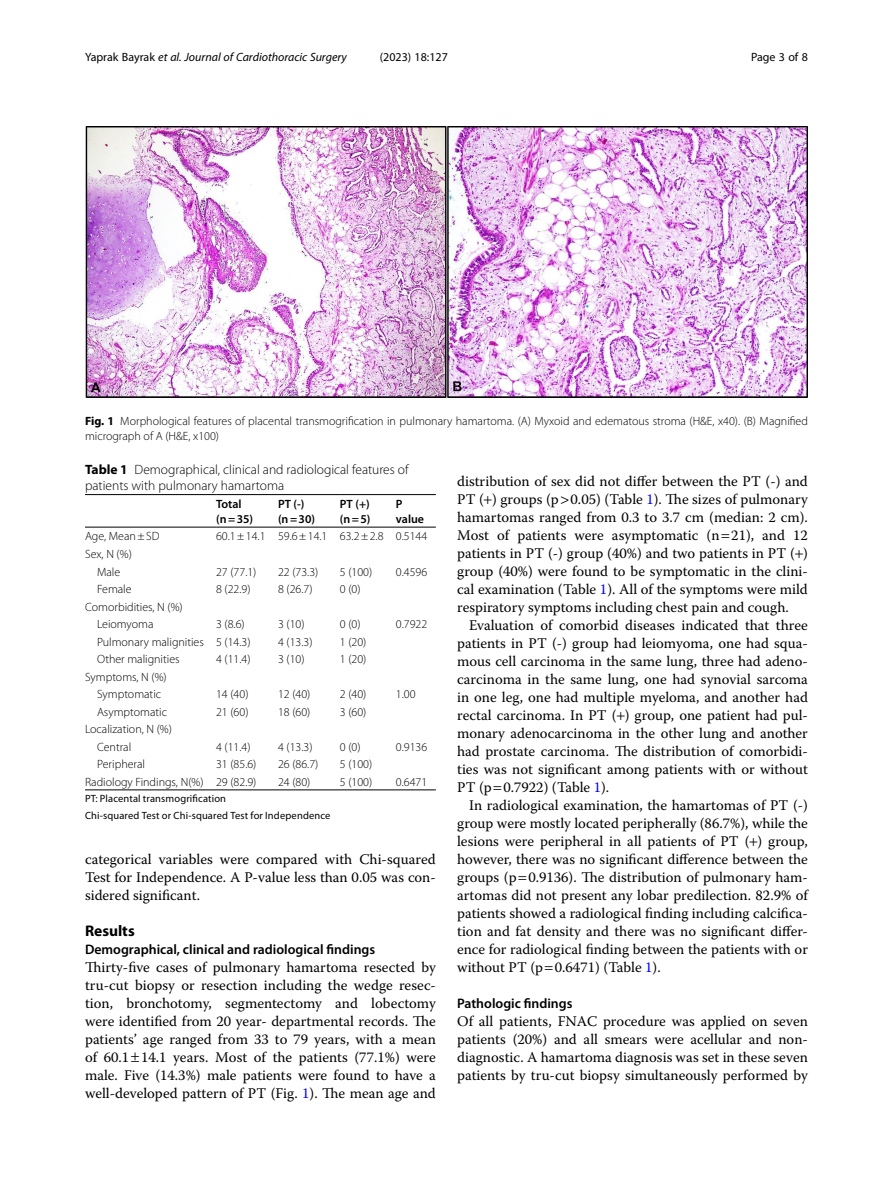
<style>
.page{position:relative;width:893px;height:1191px;background:#fff}
.page>*{position:absolute;margin:0;border:0;box-sizing:border-box;transform-origin:0 0}
.Head_1{font:700 15.45px "Myriad Pro";color:#000}
.Body_Text{font:14.7px/18px "Warnock Pro";color:#000;text-align:justify}
.Body_Text_Indent{font:14.7px/18px "Warnock Pro";color:#000;text-align:justify}
.Head_2_After_1{font:600 13.8px "Myriad Pro";color:#000}
.Head_2{font:600 13.8px "Myriad Pro";color:#000}
.Table_Caption{font:300 13.5px/16.5px "Myriad Pro";color:#000}
.Table_Body{font:300 12px "Myriad Pro";color:#000}
.Figure_Caption{font:300 12px/15px "Myriad Pro";color:#000}
.t1{font:italic 12px "Myriad Pro";color:#000}
.Table_Head{font:600 12px/15px "Myriad Pro";color:#000}
.Table_Body_Tab1_Deci{font:300 12px "Myriad Pro";color:#000}
.t2{font:12px "Myriad Pro";color:#000}
.Table_Footnote{font:10.5px "Myriad Pro";letter-spacing:.01em;color:#000}
.s1{font-style:normal}
.s2{font-weight:700}
.s3{color:#00f}
</style>
<div class="page">
<hr style="left:85px;top:527px;width:131px;height:1px;background:#000">
<hr style="left:216px;top:494px;width:62px;height:1px;background:#000">
<hr style="left:216px;top:527px;width:62px;height:1px;background:#000">
<hr style="left:278px;top:494px;width:62px;height:1px;background:#000">
<hr style="left:278px;top:527px;width:62px;height:1px;background:#000">
<hr style="left:340px;top:494px;width:56px;height:1px;background:#000">
<hr style="left:340px;top:527px;width:56px;height:1px;background:#000">
<hr style="left:396px;top:494px;width:40px;height:1px;background:#000">
<hr style="left:396px;top:527px;width:40px;height:1px;background:#000">
<hr style="left:216px;top:789px;width:62px;height:1px;background:#000">
<hr style="left:278px;top:789px;width:62px;height:1px;background:#000">
<hr style="left:340px;top:789px;width:56px;height:1px;background:#000">
<hr style="left:396px;top:789px;width:40px;height:1px;background:#000">
<hr style="left:85px;top:789px;width:131px;height:1px;background:#000">
<hr style="left:85px;top:494px;width:131px;height:1px;background:#000">
<img style="left:85px;top:126px;width:723px;height:272px">
<p class="t1" style="left:85px;top:50px;width:263px"><span class="s1">Yaprak Bayrak</span> et al. Journal of Cardiothoracic Surgery</p>
<p class="t2" style="left:380px;top:50px;width:70px">(2023) 18:127</p>
<p class="t2" style="left:751px;top:50px;width:58px">Page 3 of 8</p>
<p class="Figure_Caption" style="left:85px;top:414px;width:724px"><span class="s2">Fig. 1</span> Morphological features of placental transmogrification in pulmonary hamartoma. (A) Myxoid and edematous stroma (H&amp;E, x40). (B) Magnified micrograph of A (H&amp;E, x100)</p>
<p class="Table_Caption" style="left:85px;top:461px;width:325px"><span class="s2">Table 1</span> Demographical, clinical and radiological features of patients with pulmonary hamartoma</p>
<p class="Table_Head" style="left:216px;top:496px;width:39px">Total (n=35)</p>
<p class="Table_Head" style="left:278px;top:496px;width:39px">PT (-) (n=30)</p>
<p class="Table_Head" style="left:340px;top:496px;width:32px">PT (+) (n=5)</p>
<p class="Table_Head" style="left:396px;top:496px;width:30px">P value</p>
<p class="Table_Body" style="left:85px;top:530px;width:76px">Age, Mean±SD</p>
<p class="Table_Body" style="left:216px;top:530px;width:51px">60.1±14.1</p>
<p class="Table_Body" style="left:278px;top:530px;width:51px">59.6±14.1</p>
<p class="Table_Body" style="left:340px;top:530px;width:45px">63.2±2.8</p>
<p class="Table_Body_Tab1_Deci" style="left:396px;top:530px;width:33px">0.5144</p>
<p class="Table_Body" style="left:85px;top:547px;width:48px">Sex, N (%)</p>
<p class="Table_Body" style="left:97px;top:565px;width:25px">Male</p>
<p class="Table_Body" style="left:216px;top:565px;width:42px">27 (77.1)</p>
<p class="Table_Body" style="left:278px;top:565px;width:42px">22 (73.3)</p>
<p class="Table_Body" style="left:340px;top:565px;width:34px">5 (100)</p>
<p class="Table_Body_Tab1_Deci" style="left:396px;top:565px;width:33px">0.4596</p>
<p class="Table_Body" style="left:97px;top:582px;width:36px">Female</p>
<p class="Table_Body" style="left:216px;top:582px;width:36px">8 (22.9)</p>
<p class="Table_Body" style="left:278px;top:582px;width:36px">8 (26.7)</p>
<p class="Table_Body" style="left:340px;top:582px;width:22px">0 (0)</p>
<p class="Table_Body" style="left:85px;top:600px;width:99px">Comorbidities, N (%)</p>
<p class="Table_Body" style="left:97px;top:617px;width:58px">Leiomyoma</p>
<p class="Table_Body" style="left:216px;top:617px;width:30px">3 (8.6)</p>
<p class="Table_Body" style="left:278px;top:617px;width:28px">3 (10)</p>
<p class="Table_Body" style="left:340px;top:617px;width:22px">0 (0)</p>
<p class="Table_Body_Tab1_Deci" style="left:396px;top:617px;width:33px">0.7922</p>
<p class="Table_Body" style="left:97px;top:635px;width:108px">Pulmonary malignities</p>
<p class="Table_Body" style="left:216px;top:635px;width:36px">5 (14.3)</p>
<p class="Table_Body" style="left:278px;top:635px;width:36px">4 (13.3)</p>
<p class="Table_Body" style="left:340px;top:635px;width:28px">1 (20)</p>
<p class="Table_Body" style="left:97px;top:652px;width:84px">Other malignities</p>
<p class="Table_Body" style="left:216px;top:652px;width:36px">4 (11.4)</p>
<p class="Table_Body" style="left:278px;top:652px;width:28px">3 (10)</p>
<p class="Table_Body" style="left:340px;top:652px;width:28px">1 (20)</p>
<p class="Table_Body" style="left:85px;top:670px;width:83px">Symptoms, N (%)</p>
<p class="Table_Body" style="left:97px;top:687px;width:66px">Symptomatic</p>
<p class="Table_Body" style="left:216px;top:687px;width:34px">14 (40)</p>
<p class="Table_Body" style="left:278px;top:687px;width:34px">12 (40)</p>
<p class="Table_Body" style="left:340px;top:687px;width:28px">2 (40)</p>
<p class="Table_Body_Tab1_Deci" style="left:396px;top:687px;width:21px">1.00</p>
<p class="Table_Body" style="left:97px;top:705px;width:71px">Asymptomatic</p>
<p class="Table_Body" style="left:216px;top:705px;width:34px">21 (60)</p>
<p class="Table_Body" style="left:278px;top:705px;width:34px">18 (60)</p>
<p class="Table_Body" style="left:340px;top:705px;width:28px">3 (60)</p>
<p class="Table_Body" style="left:85px;top:722px;width:88px">Localization, N (%)</p>
<p class="Table_Body" style="left:97px;top:740px;width:36px">Central</p>
<p class="Table_Body" style="left:216px;top:740px;width:36px">4 (11.4)</p>
<p class="Table_Body" style="left:278px;top:740px;width:36px">4 (13.3)</p>
<p class="Table_Body" style="left:340px;top:740px;width:22px">0 (0)</p>
<p class="Table_Body_Tab1_Deci" style="left:396px;top:740px;width:33px">0.9136</p>
<p class="Table_Body" style="left:97px;top:757px;width:50px">Peripheral</p>
<p class="Table_Body" style="left:216px;top:757px;width:42px">31 (85.6)</p>
<p class="Table_Body" style="left:278px;top:757px;width:42px">26 (86.7)</p>
<p class="Table_Body" style="left:340px;top:757px;width:34px">5 (100)</p>
<p class="Table_Body" style="left:85px;top:775px;width:120px">Radiology Findings, N(%)</p>
<p class="Table_Body" style="left:216px;top:775px;width:42px">29 (82.9)</p>
<p class="Table_Body" style="left:278px;top:775px;width:34px">24 (80)</p>
<p class="Table_Body" style="left:340px;top:775px;width:34px">5 (100)</p>
<p class="Table_Body_Tab1_Deci" style="left:396px;top:775px;width:33px">0.6471</p>
<p class="Table_Footnote" style="left:85px;top:792px;width:143px">PT: Placental transmogrification</p>
<p class="Table_Footnote" style="left:85px;top:809px;width:247px">Chi-squared Test or Chi-squared Test for Independence</p>
<p class="Body_Text" style="left:85px;top:850px;width:352px">categorical variables were compared with Chi-squared Test for Independence. A P-value less than 0.05 was con&shy;sidered significant.</p>
<p class="Head_1" style="left:85px;top:921px;width:51px">Results</p>
<p class="Head_2_After_1" style="left:85px;top:941px;width:292px">Demographical, clinical and radiological findings</p>
<p class="Body_Text" style="left:85px;top:958px;width:352px">Thirty-five cases of pulmonary hamartoma resected by tru-cut biopsy or resection including the wedge resec&shy;tion, bronchotomy, segmentectomy and lobectomy were identified from 20 year- departmental records. The patients’ age ranged from 33 to 79 years, with a mean of 60.1 14.1 years. Most of the patients (77.1%) were male. Five (14.3%) male patients were found to have a well-developed pattern of PT (Fig. <span class="s3">1</span>). The mean age and</p>
<p class="Body_Text" style="left:457px;top:472px;width:352px">distribution of sex did not differ between the PT (-) and PT ( ) groups (p 0.05) (Table <span class="s3">1</span>). The sizes of pulmonary hamartomas ranged from 0.3 to 3.7 cm (median: 2 cm).<br>Most of patients were asymptomatic (n 21), and 12 patients in PT (-) group (40%) and two patients in PT ( ) group (40%) were found to be symptomatic in the clini&shy;cal examination (Table <span class="s3">1</span>). All of the symptoms were mild respiratory symptoms including chest pain and cough.</p>
<p class="Body_Text_Indent" style="left:457px;top:616px;width:352px;text-indent:12px">Evaluation of comorbid diseases indicated that three patients in PT (-) group had leiomyoma, one had squa&shy;mous cell carcinoma in the same lung, three had adeno&shy;carcinoma in the same lung, one had synovial sarcoma in one leg, one had multiple myeloma, and another had rectal carcinoma. In PT ( ) group, one patient had pul&shy;monary adenocarcinoma in the other lung and another had prostate carcinoma. The distribution of comorbidi&shy;ties was not significant among patients with or without PT (p 0.7922) (Table <span class="s3">1</span>).</p>
<p class="Body_Text_Indent" style="left:457px;top:796px;width:352px;text-indent:12px">In radiological examination, the hamartomas of PT (-) group were mostly located peripherally (86.7%), while the lesions were peripheral in all patients of PT ( ) group, however, there was no significant difference between the groups (p 0.9136). The distribution of pulmonary ham&shy;artomas did not present any lobar predilection. 82.9% of patients showed a radiological finding including calcifica&shy;tion and fat density and there was no significant differ&shy;ence for radiological finding between the patients with or without PT (p 0.6471) (Table <span class="s3">1</span>).</p>
<p class="Head_2" style="left:457px;top:995px;width:117px">Pathologic findings</p>
<p class="Body_Text" style="left:457px;top:1012px;width:352px">Of all patients, FNAC procedure was applied on seven patients (20%) and all smears were acellular and non&shy;diagnostic. A hamartoma diagnosis was set in these seven patients by tru-cut biopsy simultaneously performed by</p>
</div>
